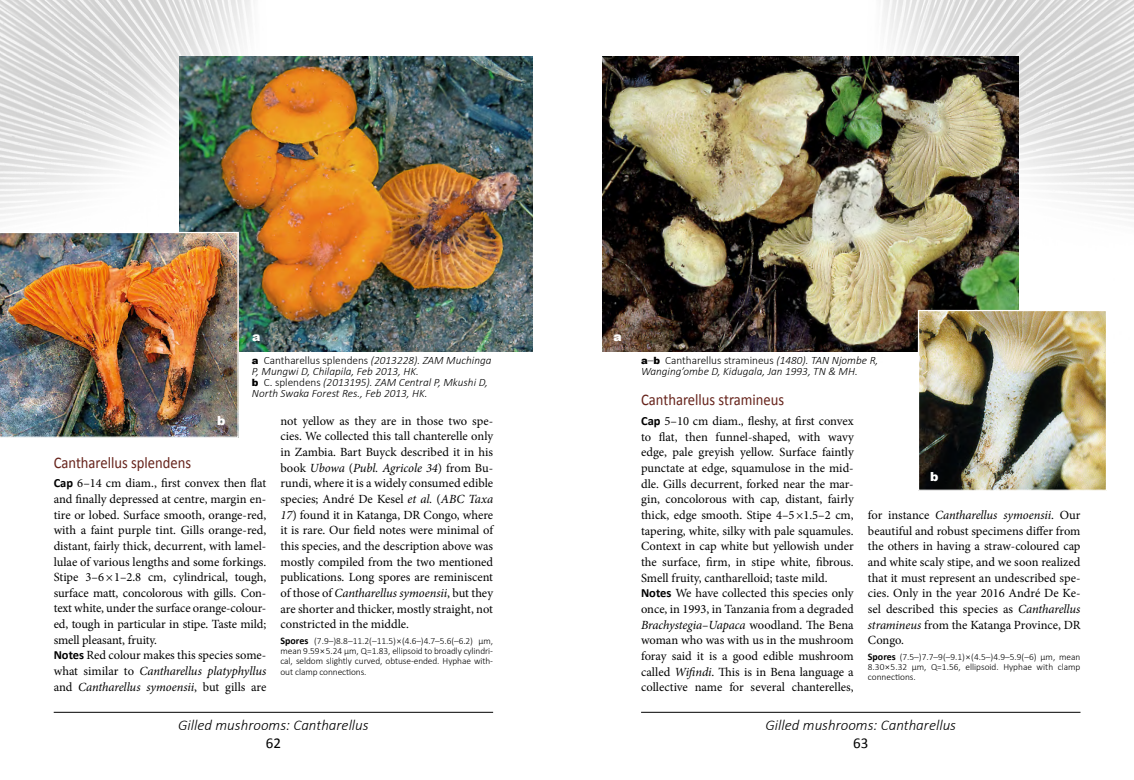
<style>
.page{position:relative;width:1134px;height:780px;background:#fff}
.page>*{position:absolute;margin:0;border:0;box-sizing:border-box;transform-origin:0 0}
.t1{font:16.25px "Calibri";color:#66231b;scale:.9 1}
.t2{font:italic 300 15px "Calibri";color:#000}
.t3{font:15px "Calibri";color:#000}
.t4{font:12.5px/15.6px "Minion Pro";letter-spacing:-.005em;color:#000;text-align:justify}
.t5{font:900 12.5px "Arial";color:#fff}
.t6{font:italic 300 11.25px/11.2px "Calibri";color:#000}
.t7{font:300 9.38px/10.4px "Calibri";letter-spacing:-.01em;color:#000;text-align:justify}
.s1{font-family:"Arial";font-weight:900;font-style:normal;font-size:10px}
.s2{font-style:normal}
.s3{font-family:"Calibri";font-weight:700}
.s4{font-style:italic}
.s5{font-weight:700;font-size:10px}
</style>
<div class="page">
<img style="left:0;top:0;width:266px;height:352px">
<hr style="left:54px;top:712px;width:439px;height:1px;background:#000">
<img style="left:180px;top:56px;width:352px;height:295px">
<img style="left:0;top:232px;width:239px;height:206px">
<img style="left:868px;top:0;width:266px;height:352px">
<hr style="left:641px;top:712px;width:439px;height:1px;background:#000">
<img style="left:602px;top:56px;width:416px;height:295px">
<img style="left:920px;top:312px;width:185px;height:177px">
<div style="left:918px;top:310px;width:189px;height:181px;border:1px solid #fff"></div>
<p class="t5" style="left:252px;top:327px;width:10px">a</p>
<p class="t6" style="left:252px;top:354px;width:241px"><span class="s1">a</span> <span class="s2">Cantharellus splendens</span> (2013228). ZAM Muchinga P, Mungwi D, Chilapila, Feb 2013, HK.<br><span class="s1">b</span> <span class="s2">C. splendens</span> (2013195). ZAM Central P, Mkushi D, North Swaka Forest Res., Feb 2013, HK.</p>
<p class="t5" style="left:217px;top:411px;width:10px">b</p>
<h1 class="t1" style="left:54px;top:452px;width:154px">Cantharellus splendens</h1>
<p class="t4" style="left:54px;top:475px;width:214px;text-align:left"><span class="s3">Cap</span> 6–14 cm diam., first convex then flat and finally depressed at centre, margin en&shy;tire or lobed. Surface smooth, orange-red, with a faint purple tint. Gills orange-red, distant, fairly thick, decurrent, with lamel&shy;lulae of various lengths and some forkings.<br>Stipe 3–6×1–2.8 cm, cylindrical, tough, surface matt, concolorous with gills. Con&shy;text white, under the surface orange-colour&shy;ed, tough in particular in stipe. Taste mild; smell pleasant, fruity.<br><span class="s3">Notes</span> Red colour makes this species some&shy;what similar to <span class="s4">Cantharellus platyphyllus </span>and <span class="s4">Cantharellus symoensii</span>, but gills are</p>
<p class="t4" style="left:280px;top:413px;width:214px">not yellow as they are in those two spe&shy;cies. We collected this tall chanterelle only in Zambia. Bart Buyck described it in his book <span class="s4">Ubowa</span> (<span class="s4">Publ. Agricole 34</span>) from Bu&shy;rundi, where it is a widely consumed edible species; André De Kesel <span class="s4">et al.</span> (<span class="s4">ABC Taxa</span></p>
<p class="t4" style="left:280px;top:507px;width:214px"><span class="s4">17</span>) found it in Katanga, DR Congo, where it is rare. Our field notes were minimal of this species, and the description above was mostly compiled from the two mentioned publications. Long spores are reminiscent of those of <span class="s4">Cantharellus symoensii</span>, but they are shorter and thicker, mostly straight, not constricted in the middle.</p>
<p class="t7" style="left:280px;top:635px;width:214px"><span class="s5">Spores</span> (7.9–)8.8–11.2(–11.5) × (4.6–)4.7–5.6(–6.2) µm, mean 9.59 × 5.24 µm, Q=1.83, ellipsoid to broadly cylindri&shy;cal, seldom slightly curved, obtuse-ended. Hyphae with&shy;out clamp connections.</p>
<p class="t2" style="left:178px;top:715px;width:192px">Gilled mushrooms: Cantharellus</p>
<p class="t3" style="left:266px;top:733px;width:17px">62</p>
<p class="t5" style="left:613px;top:328px;width:10px">a</p>
<p class="t6" style="left:641px;top:354px;width:239px"><span class="s1">a</span>–<span class="s1">b</span> <span class="s2">Cantharellus stramineus</span> (1480). TAN Njombe R,<br>Wanging’ombe D, Kidugala, Jan 1993, TN &amp; MH.</p>
<h1 class="t1" style="left:641px;top:390px;width:161px">Cantharellus stramineus</h1>
<p class="t4" style="left:641px;top:413px;width:214px;text-align:left"><span class="s3">Cap</span> 5–10 cm diam., fleshy, at first convex to flat, then funnel-shaped, with wavy edge, pale greyish yellow. Surface faintly punctate at edge, squamulose in the mid&shy;dle. Gills decurrent, forked near the mar&shy;gin, concolorous with cap, distant, fairly thick, edge smooth. Stipe 4–5×1.5–2 cm, tapering, white, silky with pale squamules.<br>Context in cap white but yellowish under the surface, firm, in stipe white, fibrous.<br>Smell fruity, cantharelloid; taste mild.<br><span class="s3">Notes</span> We have collected this species only once, in 1993, in Tanzania from a degraded <span class="s4">Brachystegia–Uapaca</span> woodland. The Bena woman who was with us in the mushroom foray said it is a good edible mushroom called <span class="s4">Wifindi</span>. This is in Bena language a collective name for several chanterelles,</p>
<p class="t5" style="left:930px;top:467px;width:10px">b</p>
<p class="t4" style="left:868px;top:507px;width:214px">for instance <span class="s4">Cantharellus symoensii</span>. Our beautiful and robust specimens differ from the others in having a straw-coloured cap and white scaly stipe, and we soon realized that it must represent an undescribed spe&shy;cies. Only in the year 2016 André De Ke&shy;sel described this species as <span class="s4">Cantharellus stramineus</span> from the Katanga Province, DR Congo.</p>
<p class="t7" style="left:868px;top:651px;width:214px"><span class="s5">Spores</span> (7.5–)7.7–9(–9.1) × (4.5–)4.9–5.9(–6) µm, mean 8.30 × 5.32 µm, Q=1.56, ellipsoid. Hyphae with clamp connections.</p>
<p class="t2" style="left:765px;top:715px;width:192px">Gilled mushrooms: Cantharellus</p>
<p class="t3" style="left:853px;top:733px;width:17px">63</p>
</div>
